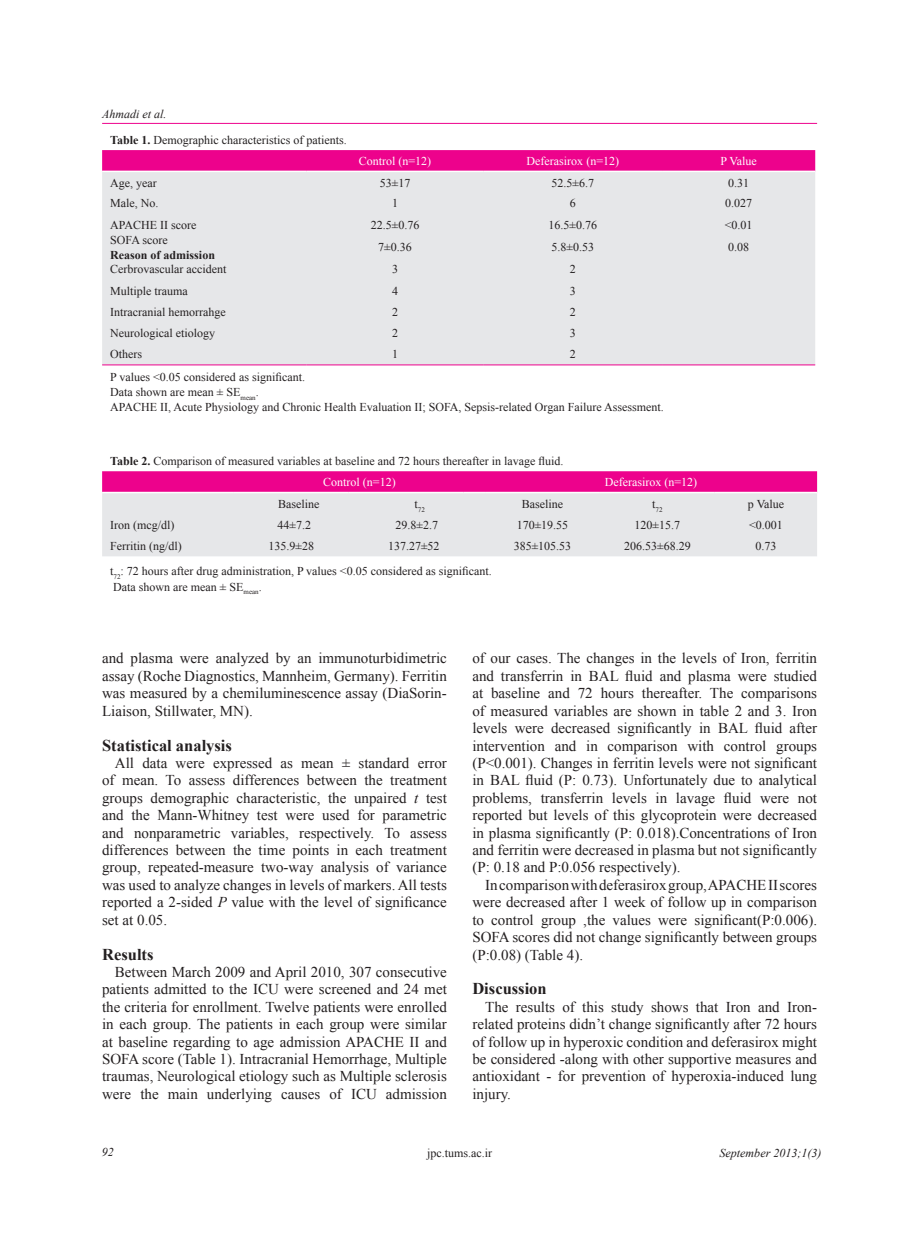
<style>
.page{position:relative;width:915px;height:1234px;background:#fff}
.page>*{position:absolute;margin:0;border:0;box-sizing:border-box;transform-origin:0 0}
.t1{font:700 16.5px "Times New Roman";color:#231f20}
.t2{font:15px/17.4px "Times New Roman";color:#231f20;text-align:justify}
.endnote_text{font:12px "Times New Roman";color:#231f20}
.endnote_text-2{font:12px "Times New Roman";color:#fff}
.t3{font:italic 12px "Times New Roman";color:#211d1e}
.t4{font:700 12px "Times New Roman";color:#231f20}
.t5{font:italic 12px "Times New Roman";color:#231f20}
.endnote_text-3{font:7.05px "Times New Roman";color:#231f20}
.s1{font-weight:700}
.s2{font-style:italic}
.s3{color:#231f20}
</style>
<div class="page">
<hr style="left:102px;top:123px;width:714px;height:1px;background:#ed028c">
<svg style="left:102px;top:150px;width:713px;height:21px;background:#ed078e"></svg>
<div style="left:102px;top:172px;width:713px;height:192px;background:#e6e7e9"></div>
<hr style="left:102px;top:364px;width:204px;height:1px;background:#ed028c">
<hr style="left:306px;top:364px;width:177px;height:1px;background:#ed028c">
<hr style="left:483px;top:364px;width:178px;height:1px;background:#ed028c">
<hr style="left:661px;top:364px;width:154px;height:1px;background:#ed028c">
<div style="left:102px;top:471px;width:714px;height:20px;background:#ed028c"></div>
<div style="left:102px;top:493px;width:714px;height:63px;background:#e6e7e9"></div>
<p class="t5" style="left:102px;top:105px;width:66px">Ahmadi et al.</p>
<p class="endnote_text" style="left:110px;top:131px;width:238px"><span class="s1">Table 1.</span> Demographic characteristics of patients.</p>
<p class="endnote_text-2" style="left:359px;top:152px;width:74px">Control (n=12)</p>
<p class="endnote_text-2" style="left:526px;top:152px;width:94px">Deferasirox (n=12)</p>
<p class="endnote_text-2" style="left:720px;top:152px;width:38px">P Value</p>
<p class="endnote_text" style="left:110px;top:174px;width:48px">Age, year</p>
<p class="endnote_text" style="left:379px;top:174px;width:32px">53±17</p>
<p class="endnote_text" style="left:551px;top:174px;width:44px">52.5±6.7</p>
<p class="endnote_text" style="left:727px;top:174px;width:22px">0.31</p>
<p class="endnote_text" style="left:110px;top:195px;width:50px">Male, No.</p>
<p class="endnote_text" style="left:392px;top:195px;width:7px">1</p>
<p class="endnote_text" style="left:569px;top:195px;width:7px">6</p>
<p class="endnote_text" style="left:724px;top:195px;width:28px">0.027</p>
<p class="endnote_text" style="left:110px;top:216px;width:88px">APACHE II score</p>
<p class="endnote_text" style="left:370px;top:216px;width:50px">22.5±0.76</p>
<p class="endnote_text" style="left:548px;top:216px;width:50px">16.5±0.76</p>
<p class="endnote_text" style="left:724px;top:216px;width:29px">&lt;0.01</p>
<p class="endnote_text" style="left:110px;top:231px;width:59px">SOFA score</p>
<p class="t4" style="left:110px;top:246px;width:106px">Reason of admission</p>
<p class="endnote_text" style="left:378px;top:239px;width:35px">7±0.36</p>
<p class="endnote_text" style="left:551px;top:239px;width:44px">5.8±0.53</p>
<p class="endnote_text" style="left:727px;top:239px;width:22px">0.08</p>
<p class="endnote_text" style="left:110px;top:261px;width:118px">Cerbrovascular accident</p>
<p class="endnote_text" style="left:392px;top:261px;width:7px">3</p>
<p class="endnote_text" style="left:569px;top:261px;width:7px">2</p>
<p class="endnote_text" style="left:110px;top:282px;width:79px">Multiple trauma</p>
<p class="endnote_text" style="left:392px;top:282px;width:7px">4</p>
<p class="endnote_text" style="left:569px;top:282px;width:7px">3</p>
<p class="endnote_text" style="left:110px;top:304px;width:117px">Intracranial hemorrahge</p>
<p class="endnote_text" style="left:392px;top:304px;width:7px">2</p>
<p class="endnote_text" style="left:569px;top:304px;width:7px">2</p>
<p class="endnote_text" style="left:110px;top:325px;width:106px">Neurological etiology</p>
<p class="endnote_text" style="left:392px;top:325px;width:7px">2</p>
<p class="endnote_text" style="left:569px;top:325px;width:7px">3</p>
<p class="endnote_text" style="left:110px;top:346px;width:33px">Others</p>
<p class="endnote_text" style="left:392px;top:346px;width:7px">1</p>
<p class="endnote_text" style="left:569px;top:346px;width:7px">2</p>
<p class="endnote_text" style="left:110px;top:368px;width:196px">P values &lt;0.05 considered as significant.</p>
<p class="endnote_text" style="left:110px;top:383px;width:150px">Data shown are mean ± SE<sub>mean</sub>.</p>
<p class="endnote_text" style="left:110px;top:398px;width:555px">APACHE II, Acute Physiology and Chronic Health Evaluation II; SOFA, Sepsis-related Organ Failure Assessment.</p>
<p class="endnote_text" style="left:110px;top:452px;width:454px"><span class="s1">Table 2.</span> Comparison of measured variables at baseline and 72 hours thereafter in lavage fluid.</p>
<p class="endnote_text-2" style="left:323px;top:473px;width:74px">Control (n=12)</p>
<p class="endnote_text-2" style="left:604px;top:473px;width:94px">Deferasirox (n=12)</p>
<p class="endnote_text" style="left:278px;top:495px;width:43px">Baseline</p>
<p class="endnote_text-3" style="left:414px;top:504px;width:12px"><sup>t</sup>72</p>
<p class="endnote_text" style="left:521px;top:495px;width:43px">Baseline</p>
<p class="endnote_text-3" style="left:652px;top:504px;width:12px"><sup>t</sup>72</p>
<p class="endnote_text" style="left:747px;top:495px;width:38px">p Value</p>
<p class="endnote_text" style="left:110px;top:516px;width:66px">Iron (mcg/dl)</p>
<p class="endnote_text" style="left:277px;top:516px;width:35px">44±7.2</p>
<p class="endnote_text" style="left:395px;top:516px;width:44px">29.8±2.7</p>
<p class="endnote_text" style="left:516px;top:516px;width:53px">170±19.55</p>
<p class="endnote_text" style="left:634px;top:516px;width:47px">120±15.7</p>
<p class="endnote_text" style="left:748px;top:516px;width:35px">&lt;0.001</p>
<p class="endnote_text" style="left:110px;top:537px;width:73px">Ferritin (ng/dl)</p>
<p class="endnote_text" style="left:268px;top:537px;width:47px">135.9±28</p>
<p class="endnote_text" style="left:388px;top:537px;width:53px">137.27±52</p>
<p class="endnote_text" style="left:513px;top:537px;width:59px">385±105.53</p>
<p class="endnote_text" style="left:624px;top:537px;width:68px">206.53±68.29</p>
<p class="endnote_text" style="left:755px;top:537px;width:23px">0.73</p>
<p class="endnote_text" style="left:110px;top:563px;width:383px">t<sub>72</sub>: 72 hours after drug administration, P values &lt;0.05 considered as significant.</p>
<p class="endnote_text" style="left:113px;top:578px;width:150px">Data shown are mean ± SE<sub>mean</sub>.</p>
<p class="t2" style="left:102px;top:649px;width:346px">and plasma were analyzed by an immunoturbidimetric assay (Roche Diagnostics, Mannheim, Germany). Ferritin was measured by a chemiluminescence assay (DiaSorin-Liaison, Stillwater, MN).</p>
<p class="t1" style="left:102px;top:733px;width:131px">Statistical analysis</p>
<p class="t2" style="left:102px;top:753px;width:346px;text-indent:13px">All data were expressed as mean ± standard error of mean. To assess differences between the treatment groups demographic characteristic, the unpaired <span class="s2">t</span> test and the Mann-Whitney test were used for parametric and nonparametric variables, respectively. To assess differences between the time points in each treatment group, repeated-measure two-way analysis of variance was used to analyze changes in levels of markers. All tests reported a 2-sided <span class="s2">P</span> value with the level of significance set at 0.05.</p>
<p class="t1" style="left:102px;top:942px;width:53px">Results</p>
<p class="t2" style="left:102px;top:962px;width:346px;text-indent:13px">Between March 2009 and April 2010, 307 consecutive patients admitted to the ICU were screened and 24 met the criteria for enrollment. Twelve patients were enrolled in each group. The patients in each group were similar at baseline regarding to age admission APACHE II and SOFA score (Table 1). Intracranial Hemorrhage, Multiple traumas, Neurological etiology such as Multiple sclerosis were the main underlying causes of ICU admission</p>
<p class="t2" style="left:472px;top:649px;width:346px">of our cases. The changes in the levels of Iron, ferritin and transferrin in BAL fluid and plasma were studied at baseline and 72 hours thereafter. The comparisons of measured variables are shown in table 2 and 3. Iron levels were decreased significantly in BAL fluid after intervention and in comparison with control groups (P&lt;0.001). Changes in ferritin levels were not significant in BAL fluid (P: 0.73). Unfortunately due to analytical problems, transferrin levels in lavage fluid were not reported but levels of this glycoprotein were decreased in plasma significantly (P: 0.018).Concentrations of Iron and ferritin were decreased in plasma but not significantly (P: 0.18 and P:0.056 respectively).</p>
<p class="t2" style="left:472px;top:875px;width:346px;text-indent:13px">In comparison with deferasirox group, APACHE II scores were decreased after 1 week of follow up in comparison to control group ,the values were significant(P:0.006).<br>SOFA scores did not change significantly between groups (P:0.08) (Table 4).</p>
<p class="t1" style="left:472px;top:977px;width:76px">Discussion</p>
<p class="t2" style="left:472px;top:997px;width:346px;text-indent:13px">The results of this study shows that Iron and Iron&shy;related proteins didn’t change significantly after 72 hours of follow up in hyperoxic condition and deferasirox might be considered -along with other supportive measures and antioxidant - for prevention of hyperoxia-induced lung injury.</p>
<p class="t5" style="left:102px;top:1143px;width:13px">92</p>
<p class="endnote_text" style="left:427px;top:1144px;width:66px">jpc.tums.ac.ir</p>
<p class="t3" style="left:719px;top:1143px;width:103px">September <span class="s3">2013;1(3)</span></p>
</div>
